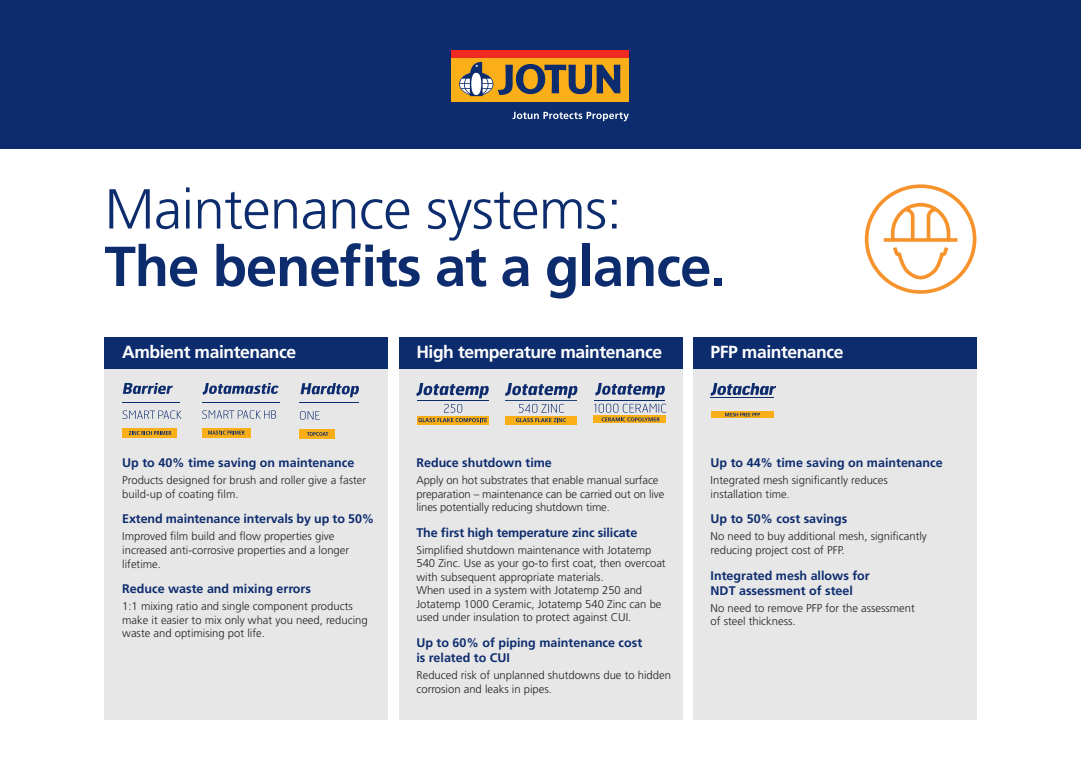
<style>
.page{position:relative;width:1081px;height:773px;background:#fff}
.page>*{position:absolute;margin:0;border:0;box-sizing:border-box;transform-origin:0 0}
.t1{font:700 56.25px "Frutiger";letter-spacing:-.02em;color:#0d2c6e}
.t2{font:300 56.25px "Frutiger";letter-spacing:-.01em;color:#0d2c6e}
.t3{font:700 17.5px "Frutiger";letter-spacing:-.025em;color:#fff}
.t4{font:700 12.5px/15px "Frutiger";color:#0d2c6e}
.t5{font:300 11.25px/13.5px "Frutiger";color:#231f20}
</style>
<div class="page">
<div style="left:105px;top:369px;width:283px;height:350px;background:#e7e7e8"></div>
<div style="left:399px;top:369px;width:283px;height:350px;background:#e7e7e8"></div>
<div style="left:693px;top:369px;width:283px;height:350px;background:#e7e7e8"></div>
<div style="left:0;top:0;width:1081px;height:149px;background:#0d2c6e"></div>
<div style="left:452px;top:58px;width:177px;height:44px;background:#faaf18"></div>
<div style="left:452px;top:50px;width:177px;height:8px;background:#ee2a23"></div>
<svg style="left:459px;top:62px;width:161px;height:34px"></svg>
<svg style="left:512px;top:112px;width:117px;height:9px"></svg>
<svg style="left:123px;top:383px;width:50px;height:11px"></svg>
<svg style="left:122px;top:410px;width:59px;height:9px"></svg>
<hr style="left:122px;top:402px;width:58px;height:1px;background:#0d2c6e">
<div style="left:122px;top:428px;width:55px;height:9px;background:#faaf18"></div>
<svg style="left:129px;top:431px;width:42px;height:4px"></svg>
<svg style="left:202px;top:410px;width:74px;height:8px"></svg>
<svg style="left:203px;top:383px;width:76px;height:11px"></svg>
<hr style="left:202px;top:402px;width:77px;height:1px;background:#0d2c6e">
<svg style="left:202px;top:428px;width:48px;height:9px"></svg>
<svg style="left:208px;top:430px;width:37px;height:4px"></svg>
<svg style="left:300px;top:411px;width:20px;height:8px"></svg>
<svg style="left:300px;top:383px;width:59px;height:14px"></svg>
<hr style="left:299px;top:402px;width:60px;height:1px;background:#0d2c6e">
<div style="left:299px;top:429px;width:36px;height:9px;background:#faaf18"></div>
<svg style="left:307px;top:432px;width:21px;height:4px"></svg>
<div style="left:693px;top:337px;width:283px;height:32px;background:#0d2c6e"></div>
<div style="left:105px;top:337px;width:283px;height:32px;background:#0d2c6e"></div>
<div style="left:399px;top:337px;width:283px;height:32px;background:#0d2c6e"></div>
<svg style="left:417px;top:416px;width:72px;height:8px"></svg>
<svg style="left:444px;top:404px;width:18px;height:8px"></svg>
<svg style="left:416px;top:383px;width:73px;height:15px"></svg>
<hr style="left:417px;top:400px;width:72px;height:1px;background:#0d2c6e">
<svg style="left:418px;top:418px;width:69px;height:4px"></svg>
<svg style="left:505px;top:416px;width:72px;height:8px"></svg>
<svg style="left:505px;top:383px;width:72px;height:15px"></svg>
<hr style="left:505px;top:400px;width:72px;height:1px;background:#1f4475">
<svg style="left:516px;top:404px;width:50px;height:18px"></svg>
<svg style="left:594px;top:421px;width:72px;height:2px"></svg>
<svg style="left:594px;top:383px;width:72px;height:38px"></svg>
<svg style="left:711px;top:411px;width:63px;height:7px"></svg>
<svg style="left:710px;top:383px;width:66px;height:13px"></svg>
<hr style="left:710px;top:397px;width:64px;height:1px;background:#0d2c6e">
<svg style="left:725px;top:412px;width:35px;height:4px"></svg>
<svg style="left:865px;top:184px;width:111px;height:110px"></svg>
<h1 class="t2" style="left:105px;top:177px;width:519px">Maintenance systems:</h1>
<h1 class="t1" style="left:105px;top:233px;width:623px">The benefits at a glance.</h1>
<h2 class="t3" style="left:122px;top:341px;width:175px">Ambient maintenance</h2>
<h2 class="t3" style="left:416px;top:341px;width:247px">High temperature maintenance</h2>
<h2 class="t3" style="left:710px;top:341px;width:134px">PFP maintenance</h2>
<p class="t4" style="left:122px;top:455px;width:233px">Up to 40% time saving on maintenance</p>
<p class="t5" style="left:122px;top:473px;width:246px">Products designed for brush and roller give a faster build-up of coating film.</p>
<p class="t4" style="left:122px;top:511px;width:254px">Extend maintenance intervals by up to 50%</p>
<p class="t5" style="left:122px;top:529px;width:228px">Improved film build and flow properties give increased anti-corrosive properties and a longer lifetime.</p>
<p class="t4" style="left:122px;top:581px;width:190px">Reduce waste and mixing errors</p>
<p class="t5" style="left:122px;top:599px;width:247px">1:1 mixing ratio and single component products make it easier to mix only what you need, reducing waste and optimising pot life.</p>
<p class="t4" style="left:416px;top:455px;width:137px">Reduce shutdown time</p>
<p class="t5" style="left:416px;top:473px;width:249px">Apply on hot substrates that enable manual surface preparation – maintenance can be carried out on live lines potentially reducing shutdown time.</p>
<p class="t4" style="left:416px;top:525px;width:222px">The first high temperature zinc silicate</p>
<p class="t5" style="left:416px;top:543px;width:251px">Simplified shutdown maintenance with Jotatemp 540 Zinc. Use as your go-to first coat, then overcoat with subsequent appropriate materials.<br>When used in a system with Jotatemp 250 and Jotatemp 1000 Ceramic, Jotatemp 540 Zinc can be used under insulation to protect against CUI.</p>
<p class="t4" style="left:416px;top:635px;width:227px">Up to 60% of piping maintenance cost is related to CUI</p>
<p class="t5" style="left:416px;top:668px;width:256px">Reduced risk of unplanned shutdowns due to hidden corrosion and leaks in pipes.</p>
<p class="t4" style="left:710px;top:455px;width:233px">Up to 44% time saving on maintenance</p>
<p class="t5" style="left:710px;top:473px;width:179px">Integrated mesh significantly reduces installation time.</p>
<p class="t4" style="left:710px;top:511px;width:138px">Up to 50% cost savings</p>
<p class="t5" style="left:710px;top:529px;width:218px">No need to buy additional mesh, significantly reducing project cost of PFP.</p>
<p class="t4" style="left:710px;top:567px;width:161px">Integrated mesh allows for<br>NDT assessment of steel</p>
<p class="t5" style="left:710px;top:601px;width:206px">No need to remove PFP for the assessment of steel thickness.</p>
</div>
